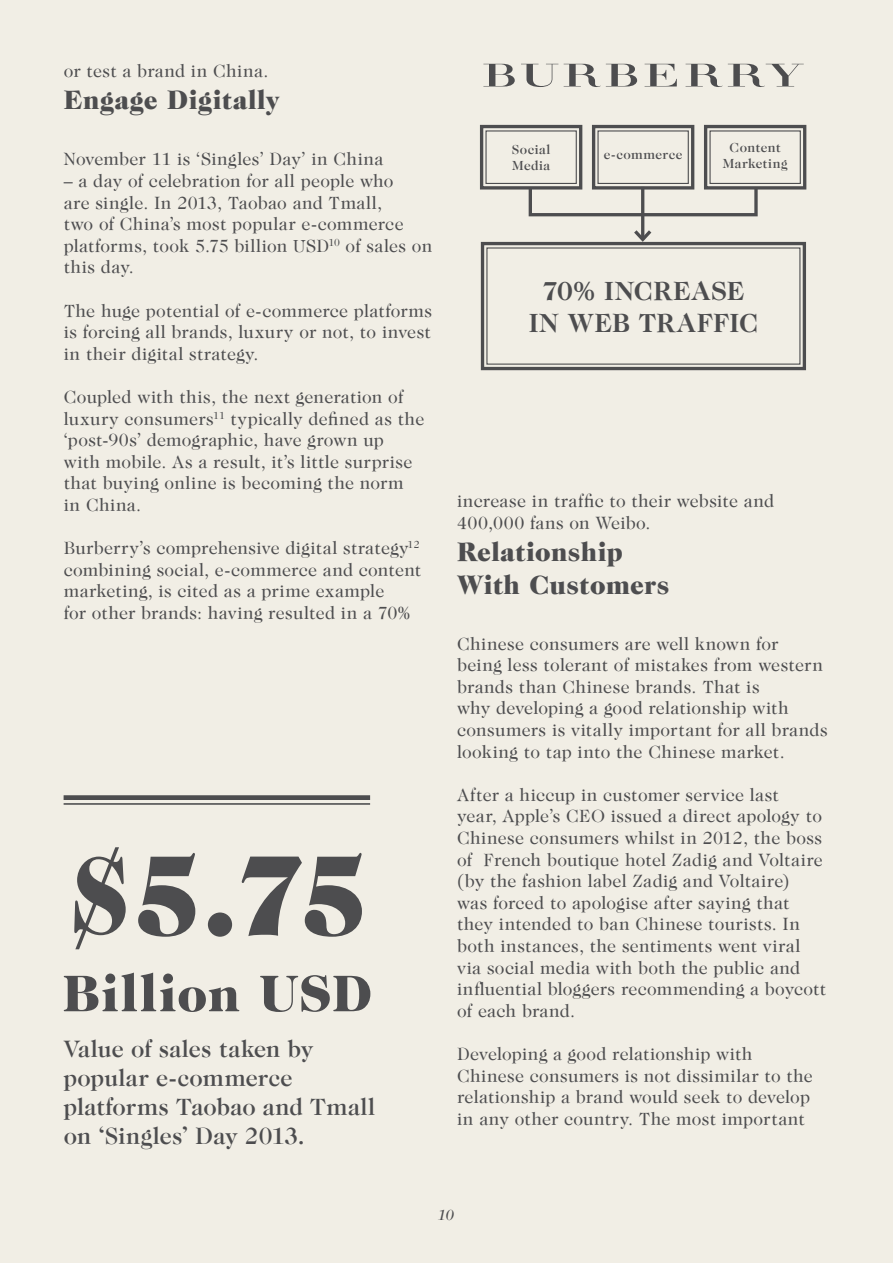
<style>
.page{position:relative;width:893px;height:1263px;background:#f1eee5}
.page>*{position:absolute;margin:0;border:0;box-sizing:border-box;transform-origin:0 0}
.t1{font:900 27px/32.4px "Caslon Two Twenty Four LT";letter-spacing:.01em;color:#4d4d4f}
.t2{font:700 26.55px/32px "Caslon Two Twenty Four LT";letter-spacing:.01em;color:#4d4d4f;text-align:center}
.t3{font:500 24px/28.8px "Caslon Two Twenty Four LT";letter-spacing:.005em;color:#4d4d4f}
.t4{font:18px/21.6px "Caslon Two Twenty Four LT";letter-spacing:.015em;color:#4d4d4f}
.t5{font:italic 15px "Caslon Two Twenty Four LT";color:#4d4d4f}
.t6{font:500 13.35px/15.9px "Caslon Two Twenty Four LT";letter-spacing:.03em;color:#4d4d4f}
</style>
<div class="page">
<svg style="left:483px;top:64px;width:32px;height:22px"></svg>
<svg style="left:521px;top:64px;width:37px;height:23px"></svg>
<svg style="left:564px;top:64px;width:73px;height:23px"></svg>
<svg style="left:645px;top:64px;width:32px;height:22px"></svg>
<svg style="left:686px;top:64px;width:118px;height:23px"></svg>
<hr style="left:641px;top:187px;width:3px;height:52px;background:#4d4d4f">
<svg style="left:480px;top:124px;width:327px;height:94px"></svg>
<div style="left:485px;top:130px;width:92px;height:54px;border:1px solid #4d4d4f"></div>
<svg style="left:480px;top:227px;width:326px;height:144px"></svg>
<div style="left:486px;top:247px;width:314px;height:118px;border:1px solid #4d4d4f"></div>
<div style="left:64px;top:795px;width:306px;height:5px;background:#4d4d4f"></div>
<hr style="left:64px;top:803px;width:306px;height:2px;background:#4d4d4f">
<svg style="left:74px;top:847px;width:288px;height:102px"></svg>
<svg style="left:64px;top:972px;width:306px;height:40px"></svg>
<p class="t4" style="left:64px;top:60px;width:206px">or test a brand in China.</p>
<h1 class="t1" style="left:64px;top:84px;width:217px">Engage Digitally</h1>
<p class="t4" style="left:64px;top:148px;width:321px">November 11 is ‘Singles’ Day’ in China</p>
<p class="t4" style="left:64px;top:170px;width:370px">– a day of celebration for all people who<br>are single. In 2013, Taobao and Tmall,<br>two of China’s most popular e-commerce platforms, took 5.75 billion USD<sup>10</sup> of sales on this day.</p>
<p class="t4" style="left:64px;top:299px;width:370px;text-align:justify">The huge potential of e-commerce platforms is forcing all brands, luxury or not, to invest in their digital strategy.</p>
<p class="t4" style="left:64px;top:386px;width:362px">Coupled with this, the next generation of luxury consumers<sup>11</sup> typically defined as the ‘post-90s’ demographic, have grown up with mobile. As a result, it’s little surprise that buying online is becoming the norm in China.</p>
<p class="t4" style="left:64px;top:537px;width:359px">Burberry’s comprehensive digital strategy<sup>12 </sup>combining social, e-commerce and content marketing, is cited as a prime example<br>for other brands: having resulted in a 70%</p>
<h3 class="t3" style="left:64px;top:1034px;width:313px">Value of sales taken by popular e-commerce platforms Taobao and Tmall on ‘Singles’ Day 2013.</h3>
<p class="t6" style="left:512px;top:141px;width:40px">Social<br>Media</p>
<p class="t6" style="left:604px;top:147px;width:80px">e-commerce</p>
<p class="t6" style="left:723px;top:139px;width:66px;text-align:center">Content<br>Marketing</p>
<h2 class="t2" style="left:529px;top:274px;width:231px">70% INCREASE<br>IN WEB TRAFFIC</h2>
<p class="t4" style="left:457px;top:490px;width:318px">increase in traffic to their website and<br>400,000 fans on Weibo.</p>
<h1 class="t1" style="left:457px;top:536px;width:214px">Relationship<br>With Customers</h1>
<p class="t4" style="left:457px;top:632px;width:372px">Chinese consumers are well known for<br>being less tolerant of mistakes from western brands than Chinese brands. That is<br>why developing a good relationship with consumers is vitally important for all brands looking to tap into the Chinese market.</p>
<p class="t4" style="left:457px;top:784px;width:371px">After a hiccup in customer service last<br>year, Apple’s CEO issued a direct apology to Chinese consumers whilst in 2012, the boss of French boutique hotel Zadig and Voltaire (by the fashion label Zadig and Voltaire)<br>was forced to apologise after saying that they intended to ban Chinese tourists. In both instances, the sentiments went viral via social media with both the public and influential bloggers recommending a boycott of each brand.</p>
<p class="t4" style="left:457px;top:1043px;width:357px">Developing a good relationship with Chinese consumers is not dissimilar to the relationship a brand would seek to develop in any other country. The most important</p>
<p class="t5" style="left:438px;top:1206px;width:18px">10</p>
</div>
